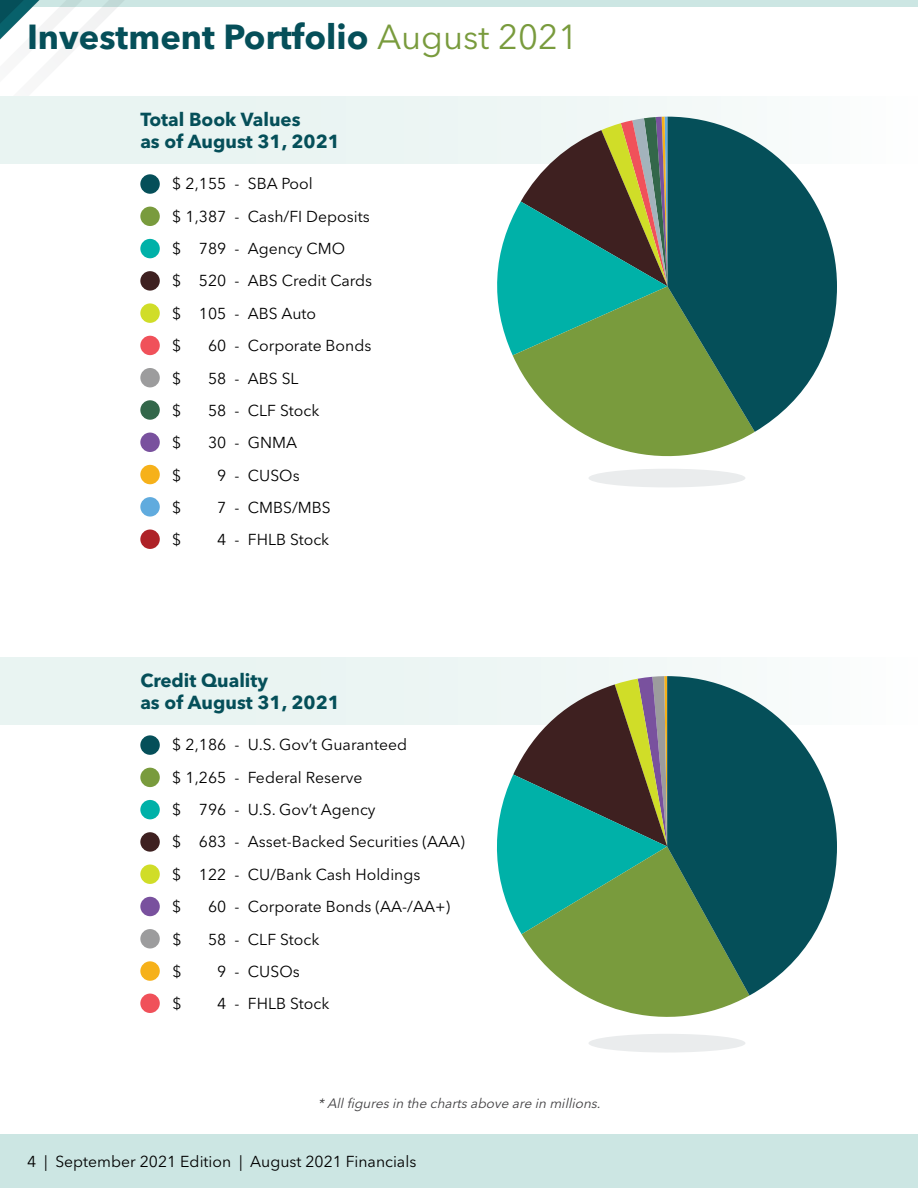
<style>
.page{position:relative;width:918px;height:1188px;background:#fff}
.page>*{position:absolute;margin:0;border:0;box-sizing:border-box;transform-origin:0 0}
.t1{font:700 34.5px "Avenir Next LT Pro";color:#054f59}
.t2{font:700 18.75px/22.5px "Avenir Next LT Pro";color:#054f59}
.t3{font:15.75px/32.4px "Avenir Next LT Pro";color:#000}
.t4{font:italic 13.5px "Avenir Next LT Pro";color:#414042}
.s1{font-weight:400;color:#799b3d}
</style>
<div class="page">
<div style="left:0;top:1134px;width:918px;height:54px;background:#cce6e3"></div>
<div style="left:0;top:0;width:918px;height:6px;background:#cce6e3"></div>
<svg style="left:0;top:0;width:197px;height:181px"></svg>
<div style="left:0;top:657px;width:918px;height:68px;background:#e9f4f2"></div>
<div style="left:0;top:96px;width:918px;height:68px;background:linear-gradient(to right,#e5f2ef,#f9fcfb)"></div>
<div style="left:588px;top:469px;width:157px;height:18px;background:#eaeced;border-radius:50%"></div>
<div style="left:588px;top:1034px;width:157px;height:19px;background:#eaeced;border-radius:50%"></div>
<div style="left:140px;top:174px;width:20px;height:20px;background:#054f59;border-radius:50%"></div>
<div style="left:140px;top:207px;width:20px;height:19px;background:#799b3d;border-radius:50%"></div>
<div style="left:140px;top:239px;width:20px;height:19px;background:#00b1a8;border-radius:50%"></div>
<div style="left:140px;top:271px;width:20px;height:20px;background:#3e2020;border-radius:50%"></div>
<div style="left:140px;top:303px;width:20px;height:20px;background:#d0dd28;border-radius:50%"></div>
<div style="left:140px;top:336px;width:20px;height:19px;background:#f0515a;border-radius:50%"></div>
<div style="left:140px;top:368px;width:20px;height:19px;background:#9c9c9d;border-radius:50%"></div>
<div style="left:140px;top:400px;width:20px;height:20px;background:#33674a;border-radius:50%"></div>
<div style="left:140px;top:433px;width:20px;height:19px;background:#79519e;border-radius:50%"></div>
<div style="left:140px;top:465px;width:20px;height:19px;background:#f6b11a;border-radius:50%"></div>
<div style="left:140px;top:497px;width:20px;height:20px;background:#60abde;border-radius:50%"></div>
<div style="left:140px;top:530px;width:20px;height:19px;background:#ae2227;border-radius:50%"></div>
<div style="left:140px;top:735px;width:20px;height:20px;background:#054f59;border-radius:50%"></div>
<div style="left:140px;top:768px;width:20px;height:19px;background:#799b3d;border-radius:50%"></div>
<div style="left:140px;top:800px;width:20px;height:19px;background:#00b1a8;border-radius:50%"></div>
<div style="left:140px;top:832px;width:20px;height:20px;background:#3e2020;border-radius:50%"></div>
<div style="left:140px;top:865px;width:20px;height:19px;background:#d0dd28;border-radius:50%"></div>
<div style="left:140px;top:897px;width:20px;height:19px;background:#79519e;border-radius:50%"></div>
<div style="left:140px;top:929px;width:20px;height:20px;background:#9c9c9d;border-radius:50%"></div>
<div style="left:140px;top:961px;width:20px;height:20px;background:#f6b11a;border-radius:50%"></div>
<div style="left:140px;top:994px;width:20px;height:19px;background:#f0515a;border-radius:50%"></div>
<svg style="left:490px;top:117px;width:178px;height:238px"></svg>
<svg style="left:513px;top:286px;width:242px;height:194px;fill:#799b3d"></svg>
<svg style="left:668px;top:117px;width:169px;height:315px;background:#39736d"></svg>
<svg style="left:497px;top:676px;width:170px;height:258px"></svg>
<svg style="left:522px;top:846px;width:228px;height:194px"></svg>
<svg style="left:667px;top:676px;width:170px;height:319px;fill:#054f59"></svg>
<h1 class="t1" style="left:27px;top:15px;width:553px">Investment Portfolio <span class="s1">August 2021</span></h1>
<p class="t2" style="left:140px;top:108px;width:201px">Total Book Values<br>as of August 31, 2021</p>
<p class="t3" style="left:172px;top:167px;width:201px">$ 2,155 - SBA Pool<br>$ 1,387 - Cash/FI Deposits $ 789 - Agency CMO<br>$ 520 - ABS Credit Cards $ 105 - ABS Auto<br>$</p>
<p class="t3" style="left:208px;top:329px;width:165px">60 - Corporate Bonds</p>
<p class="t3" style="left:172px;top:362px;width:11px">$</p>
<p class="t3" style="left:208px;top:362px;width:92px">58 - ABS SL</p>
<p class="t3" style="left:172px;top:394px;width:11px">$</p>
<p class="t3" style="left:208px;top:394px;width:113px">58 - CLF Stock</p>
<p class="t3" style="left:172px;top:427px;width:11px">$</p>
<p class="t3" style="left:208px;top:427px;width:91px">30 - GNMA</p>
<p class="t3" style="left:172px;top:459px;width:11px">$</p>
<p class="t3" style="left:217px;top:459px;width:84px">9 - CUSOs</p>
<p class="t3" style="left:172px;top:491px;width:11px">$</p>
<p class="t3" style="left:217px;top:491px;width:115px">7 - CMBS/MBS</p>
<p class="t3" style="left:172px;top:524px;width:11px">$</p>
<p class="t3" style="left:217px;top:524px;width:114px">4 - FHLB Stock</p>
<p class="t2" style="left:140px;top:669px;width:201px">Credit Quality<br>as of August 31, 2021</p>
<p class="t3" style="left:172px;top:729px;width:294px">$ 2,186 - U.S. Gov’t Guaranteed<br>$ 1,265 - Federal Reserve<br>$ 796 - U.S. Gov’t Agency<br>$ 683 - Asset-Backed Securities (AAA) $ 122 - CU/Bank Cash Holdings<br>$</p>
<p class="t3" style="left:208px;top:891px;width:244px">60 - Corporate Bonds (AA-/AA+)</p>
<p class="t3" style="left:172px;top:923px;width:11px">$</p>
<p class="t3" style="left:208px;top:923px;width:113px">58 - CLF Stock</p>
<p class="t3" style="left:172px;top:955px;width:11px">$</p>
<p class="t3" style="left:217px;top:955px;width:84px">9 - CUSOs</p>
<p class="t3" style="left:172px;top:988px;width:11px">$</p>
<p class="t3" style="left:217px;top:988px;width:114px">4 - FHLB Stock</p>
<p class="t4" style="left:318px;top:1095px;width:287px">*Allfiguresin the chartsabove are in millions.</p>
<p class="t3" style="left:27px;top:1145px;width:391px">4 | September 2021 Edition | August 2021 Financials</p>
</div>
